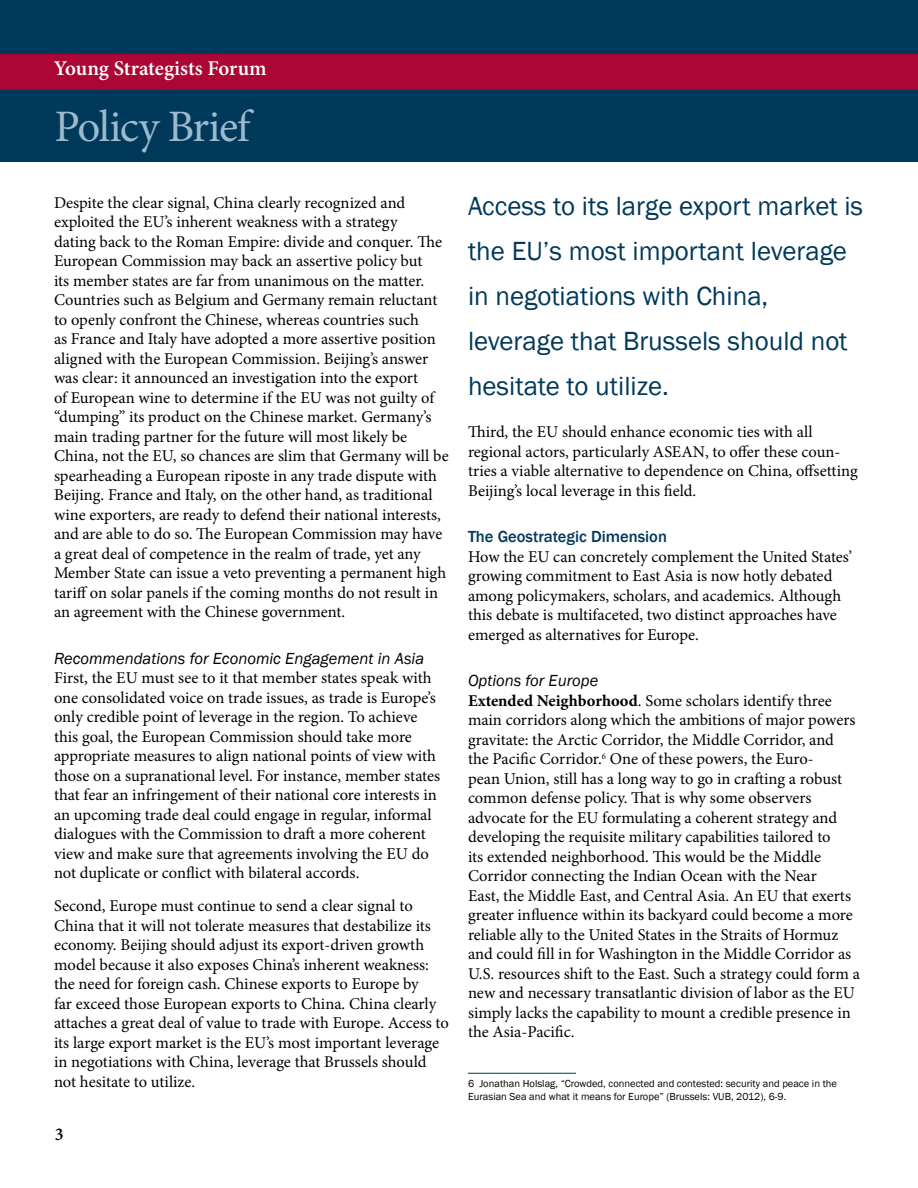
<style>
.page{position:relative;width:918px;height:1188px;background:#fff}
.page>*{position:absolute;margin:0;border:0;box-sizing:border-box;transform-origin:0 0}
.t1{font:45px "Minion Pro";letter-spacing:-.035em;color:#9cb9ce}
.t2{font:27px/45px "Franklin Gothic";color:#00395a}
.t3{font:600 21px "Minion Pro";color:#fff}
.t4{font:600 18px "Minion Pro";color:#000}
.t5{font:16.5px/19.5px "Minion Pro";color:#000}
.t6{font:italic 16.5px "Franklin Gothic";color:#000}
.t7{font:500 16.5px "Franklin Gothic";color:#00395a}
.t8{font:10.5px/13.5px "Franklin Gothic";color:#000}
.s1{font-weight:700}
</style>
<div class="page">
<div style="left:0;top:0;width:918px;height:162px;background:#00395a"></div>
<div style="left:0;top:54px;width:918px;height:36px;background:#ab0635"></div>
<hr style="left:468px;top:1073px;width:108px;height:1px;background:#00395a">
<p class="t3" style="left:54px;top:54px;width:214px">Young Strategists Forum</p>
<h1 class="t1" style="left:55px;top:96px;width:197px">Policy Brief</h1>
<p class="t5" style="left:54px;top:193px;width:396px">Despite the clear signal, China clearly recognized and exploited the EU’s inherent weakness with a strategy<br>dating back to the Roman Empire: divide and conquer. The European Commission may back an assertive policy but<br>its member states are far from unanimous on the matter.<br>Countries such as Belgium and Germany remain reluctant to openly confront the Chinese, whereas countries such<br>as France and Italy have adopted a more assertive position aligned with the European Commission. Beijing’s answer was clear: it announced an investigation into the export<br>of European wine to determine if the EU was not guilty of “dumping” its product on the Chinese market. Germany’s main trading partner for the future will most likely be China, not the EU, so chances are slim that Germany will be spearheading a European riposte in any trade dispute with Beijing. France and Italy, on the other hand, as traditional wine exporters, are ready to defend their national interests, and are able to do so. The European Commission may have a great deal of competence in the realm of trade, yet any Member State can issue a veto preventing a permanent high tariff on solar panels if the coming months do not result in an agreement with the Chinese government.</p>
<p class="t6" style="left:54px;top:648px;width:372px">Recommendations for Economic Engagement in Asia</p>
<p class="t5" style="left:54px;top:668px;width:388px">First, the EU must see to it that member states speak with one consolidated voice on trade issues, as trade is Europe’s only credible point of leverage in the region. To achieve this goal, the European Commission should take more appropriate measures to align national points of view with those on a supranational level. For instance, member states that fear an infringement of their national core interests in an upcoming trade deal could engage in regular, informal dialogues with the Commission to draft a more coherent view and make sure that agreements involving the EU do not duplicate or conflict with bilateral accords.</p>
<p class="t5" style="left:54px;top:896px;width:397px">Second, Europe must continue to send a clear signal to China that it will not tolerate measures that destabilize its economy. Beijing should adjust its export-driven growth model because it also exposes China’s inherent weakness: the need for foreign cash. Chinese exports to Europe by<br>far exceed those European exports to China. China clearly attaches a great deal of value to trade with Europe. Access to its large export market is the EU’s most important leverage in negotiations with China, leverage that Brussels should not hesitate to utilize.</p>
<p class="t4" style="left:55px;top:1122px;width:10px">3</p>
<h2 class="t2" style="left:468px;top:184px;width:397px">Access to its large export market is the EU’s most important leverage in negotiations with China, leverage that Brussels should not hesitate to utilize.</h2>
<p class="t5" style="left:468px;top:422px;width:391px">Third, the EU should enhance economic ties with all regional actors, particularly ASEAN, to offer these coun&shy;tries a viable alternative to dependence on China, offsetting Beijing’s local leverage in this field.</p>
<p class="t7" style="left:468px;top:527px;width:201px">The Geostrategic Dimension</p>
<p class="t5" style="left:468px;top:547px;width:386px">How the EU can concretely complement the United States’ growing commitment to East Asia is now hotly debated among policymakers, scholars, and academics. Although this debate is multifaceted, two distinct approaches have emerged as alternatives for Europe.</p>
<p class="t6" style="left:468px;top:671px;width:132px">Options for Europe</p>
<p class="t5" style="left:468px;top:691px;width:394px"><span class="s1">Extended Neighborhood</span>. Some scholars identify three main corridors along which the ambitions of major powers gravitate: the Arctic Corridor, the Middle Corridor, and<br>the Pacific Corridor.<sup>6</sup> One of these powers, the Euro-<br>pean Union, still has a long way to go in crafting a robust common defense policy. That is why some observers advocate for the EU formulating a coherent strategy and developing the requisite military capabilities tailored to<br>its extended neighborhood. This would be the Middle Corridor connecting the Indian Ocean with the Near<br>East, the Middle East, and Central Asia. An EU that exerts greater influence within its backyard could become a more reliable ally to the United States in the Straits of Hormuz and could fill in for Washington in the Middle Corridor as U.S. resources shift to the East. Such a strategy could form a new and necessary transatlantic division of labor as the EU simply lacks the capability to mount a credible presence in the Asia-Pacific.</p>
<p class="t8" style="left:468px;top:1077px;width:371px">6 Jonathan Holslag, “Crowded, connected and contested: security and peace in the<br>Eurasian Sea and what it means for Europe” (Brussels: VUB, 2012), 6-9.</p>
</div>
